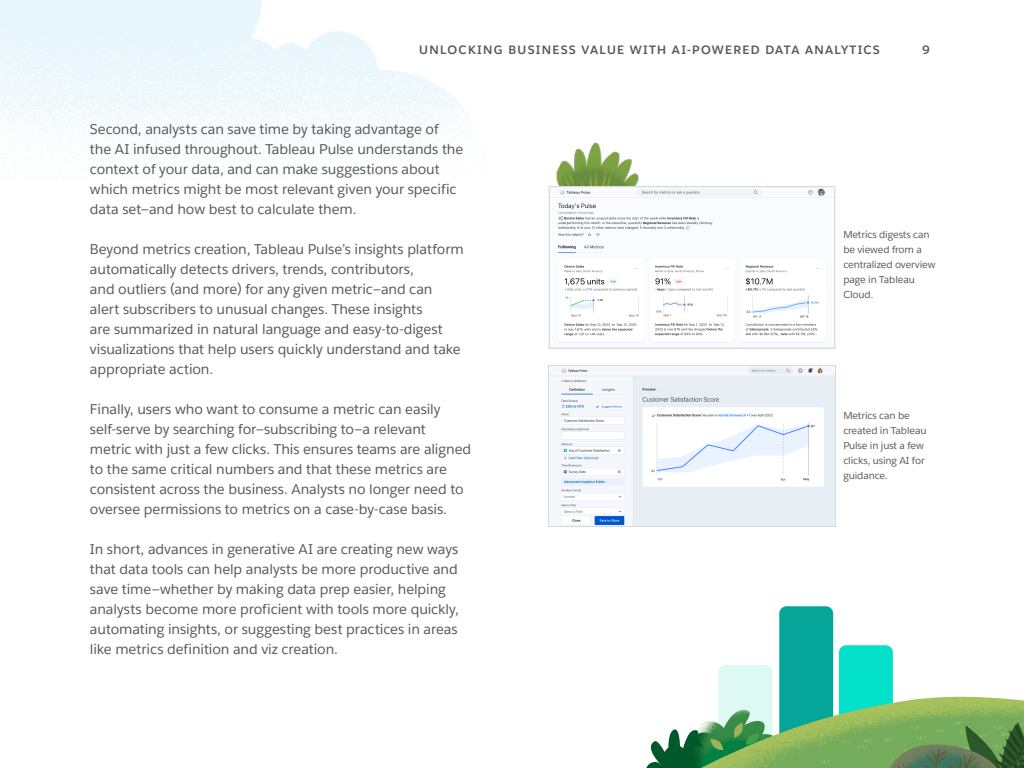
<style>
.page{position:relative;width:1024px;height:768px;background:#fff}
.page>*{position:absolute;margin:0;border:0;box-sizing:border-box;transform-origin:0 0}
.t1{font:14px/20px "Salesforce Sans";letter-spacing:-.005em;color:#59575c}
.t2{font:700 12px "Salesforce Sans";letter-spacing:.11em;color:#59575c}
.TOC_-_Body{font:10px/15px "Salesforce Sans";letter-spacing:-.01em;color:#59575c}
</style>
<div class="page">
<svg style="left:646px;top:606px;width:378px;height:162px"></svg>
<img style="left:548px;top:142px;width:91px;height:102px">
<img style="left:551px;top:188px;width:282px;height:155px">
<div style="left:549px;top:186px;width:286px;height:163px;border:1px solid #d9d9d9"></div>
<img style="left:550px;top:367px;width:284px;height:158px">
<div style="left:548px;top:365px;width:288px;height:162px;border:1px solid #d9d9d9"></div>
<p class="t2" style="left:419px;top:42px;width:462px">UNLOCKING BUSINESS VALUE WITH AI-POWERED DATA ANALYTICS</p>
<p class="t2" style="left:922px;top:42px;width:9px">9</p>
<p class="t1" style="left:90px;top:119px;width:375px">Second, analysts can save time by taking advantage of the AI infused throughout. Tableau Pulse understands the context of your data, and can make suggestions about which metrics might be most relevant given your specific data set—and how best to calculate them.</p>
<p class="t1" style="left:90px;top:239px;width:375px">Beyond metrics creation, Tableau Pulse’s insights platform automatically detects drivers, trends, contributors,<br>and outliers (and more) for any given metric—and can alert subscribers to unusual changes. These insights<br>are summarized in natural language and easy-to-digest visualizations that help users quickly understand and take appropriate action.</p>
<p class="t1" style="left:90px;top:399px;width:383px">Finally, users who want to consume a metric can easily self-serve by searching for—subscribing to—a relevant<br>metric with just a few clicks. This ensures teams are aligned to the same critical numbers and that these metrics are consistent across the business. Analysts no longer need to oversee permissions to metrics on a case-by-case basis.</p>
<p class="t1" style="left:90px;top:539px;width:371px">In short, advances in generative AI are creating new ways that data tools can help analysts be more productive and save time—whether by making data prep easier, helping analysts become more proficient with tools more quickly, automating insights, or suggesting best practices in areas like metrics definition and viz creation.</p>
<p class="TOC_-_Body" style="left:843px;top:227px;width:94px">Metrics digests can be viewed from a centralized overview page in Tableau<br>Cloud.</p>
<p class="TOC_-_Body" style="left:843px;top:408px;width:85px">Metrics can be created in Tableau<br>Pulse in just a few clicks, using AI for guidance.</p>
</div>
